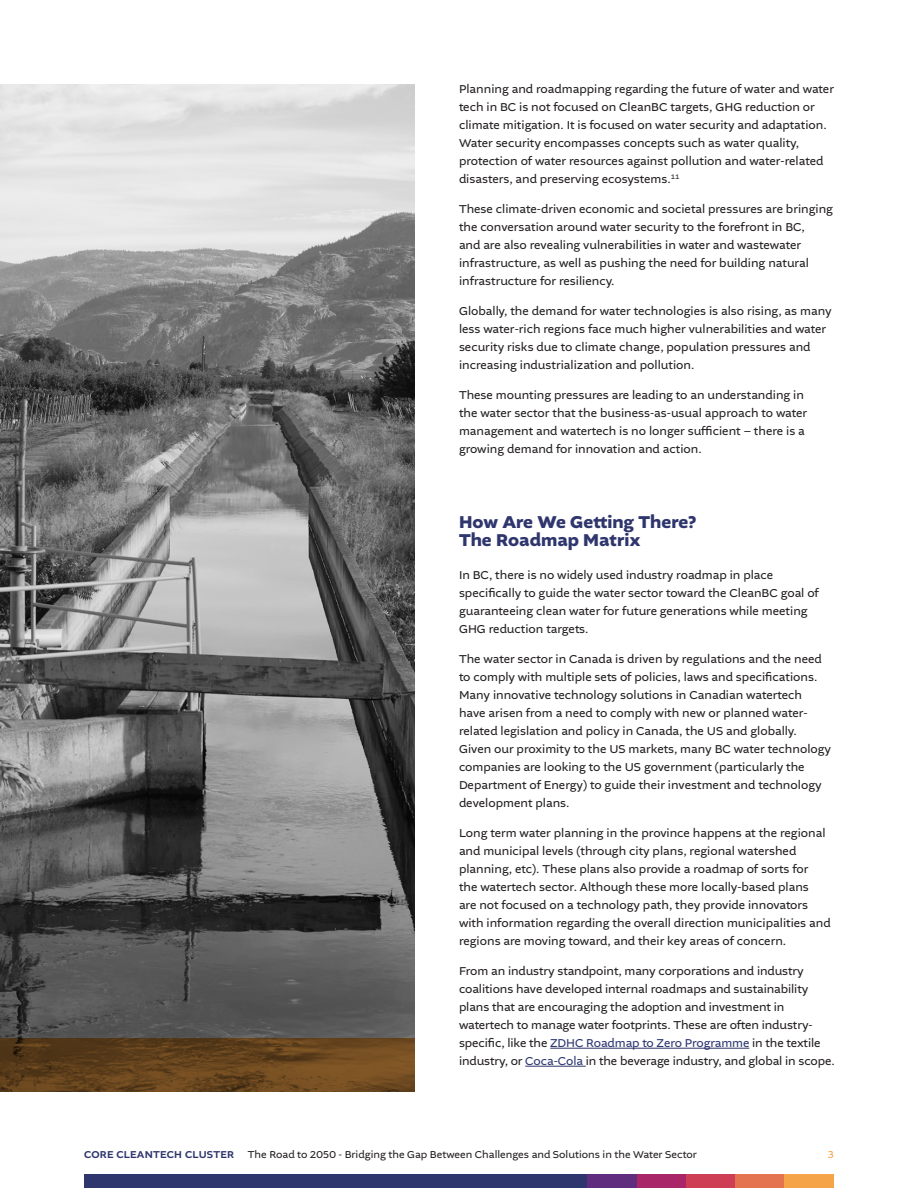
<style>
.page{position:relative;width:918px;height:1188px;background:#fff}
.page>*{position:absolute;margin:0;border:0;box-sizing:border-box;transform-origin:0 0}
.Sub_Heading{font:700 18px/18px "Altivo";color:#2f366d}
.Body_Text{font:12px/18px "Altivo";color:#231f20}
.t1{font:10.5px "Altivo";color:#231f20}
.t2{font:500 10.5px "Altivo";letter-spacing:.02em;color:#2f366d}
.t3{font:10.5px "Altivo";color:#f5a448}
.s1{color:#2c3671}
</style>
<div class="page">
<div style="left:84px;top:1174px;width:504px;height:14px;background:#2f366d"></div>
<div style="left:588px;top:1174px;width:49px;height:14px;background:#602c7e"></div>
<div style="left:637px;top:1174px;width:49px;height:14px;background:#a92668"></div>
<div style="left:686px;top:1174px;width:49px;height:14px;background:#ce3e55"></div>
<div style="left:735px;top:1174px;width:50px;height:14px;background:#e4744f"></div>
<div style="left:785px;top:1174px;width:49px;height:14px;background:#f5a448"></div>
<img style="left:0;top:84px;width:414px;height:954px">
<hr style="left:550px;top:1048px;width:199px;height:1px;background:#2f366d">
<hr style="left:525px;top:1066px;width:61px;height:1px;background:#2f366d">
<svg style="left:0;top:1038px;width:414px;height:54px;background:#65431d"></svg>
<p class="Body_Text" style="left:459px;top:80px;width:377px">Planning and roadmapping regarding the future of water and water tech in BC is not focused on CleanBC targets, GHG reduction or climate mitigation. It is focused on water security and adaptation.<br>Water security encompasses concepts such as water quality, protection of water resources against pollution and water-related disasters, and preserving ecosystems.<sup>11</sup></p>
<p class="Body_Text" style="left:459px;top:200px;width:376px">These climate-driven economic and societal pressures are bringing the conversation around water security to the forefront in BC,<br>and are also revealing vulnerabilities in water and wastewater infrastructure, as well as pushing the need for building natural infrastructure for resiliency.</p>
<p class="Body_Text" style="left:459px;top:302px;width:374px">Globally, the demand for water technologies is also rising, as many less water-rich regions face much higher vulnerabilities and water security risks due to climate change, population pressures and increasing industrialization and pollution.</p>
<p class="Body_Text" style="left:459px;top:386px;width:350px">These mounting pressures are leading to an understanding in the water sector that the business-as-usual approach to water management and watertech is no longer sufficient – there is a growing demand for innovation and action.</p>
<p class="Sub_Heading" style="left:459px;top:513px;width:239px">How Are We Getting There?<br>The Roadmap Matrix</p>
<p class="Body_Text" style="left:459px;top:566px;width:361px">In BC, there is no widely used industry roadmap in place specifically to guide the water sector toward the CleanBC goal of guaranteeing clean water for future generations while meeting GHG reduction targets.</p>
<p class="Body_Text" style="left:459px;top:650px;width:374px">The water sector in Canada is driven by regulations and the need to comply with multiple sets of policies, laws and specifications.<br>Many innovative technology solutions in Canadian watertech have arisen from a need to comply with new or planned water&shy;related legislation and policy in Canada, the US and globally.<br>Given our proximity to the US markets, many BC water technology companies are looking to the US government (particularly the Department of Energy) to guide their investment and technology development plans.</p>
<p class="Body_Text" style="left:459px;top:824px;width:373px">Long term water planning in the province happens at the regional and municipal levels (through city plans, regional watershed planning, etc). These plans also provide a roadmap of sorts for<br>the watertech sector. Although these more locally-based plans<br>are not focused on a technology path, they provide innovators with information regarding the overall direction municipalities and regions are moving toward, and their key areas of concern.</p>
<p class="Body_Text" style="left:459px;top:962px;width:377px">From an industry standpoint, many corporations and industry coalitions have developed internal roadmaps and sustainability plans that are encouraging the adoption and investment in watertech to manage water footprints. These are often industry&shy;specific, like the <span class="s1">ZDHC Roadmap to Zero Programme</span> in the textile industry, or <span class="s1">Coca-Cola</span> in the beverage industry, and global in scope.</p>
<p class="t2" style="left:84px;top:1148px;width:152px">CORE CLEANTECH CLUSTER</p>
<p class="t1" style="left:248px;top:1148px;width:451px">The Road to 2050 - Bridging the Gap Between Challenges and Solutions in the Water Sector</p>
<p class="t3" style="left:827px;top:1148px;width:8px">3</p>
</div>
